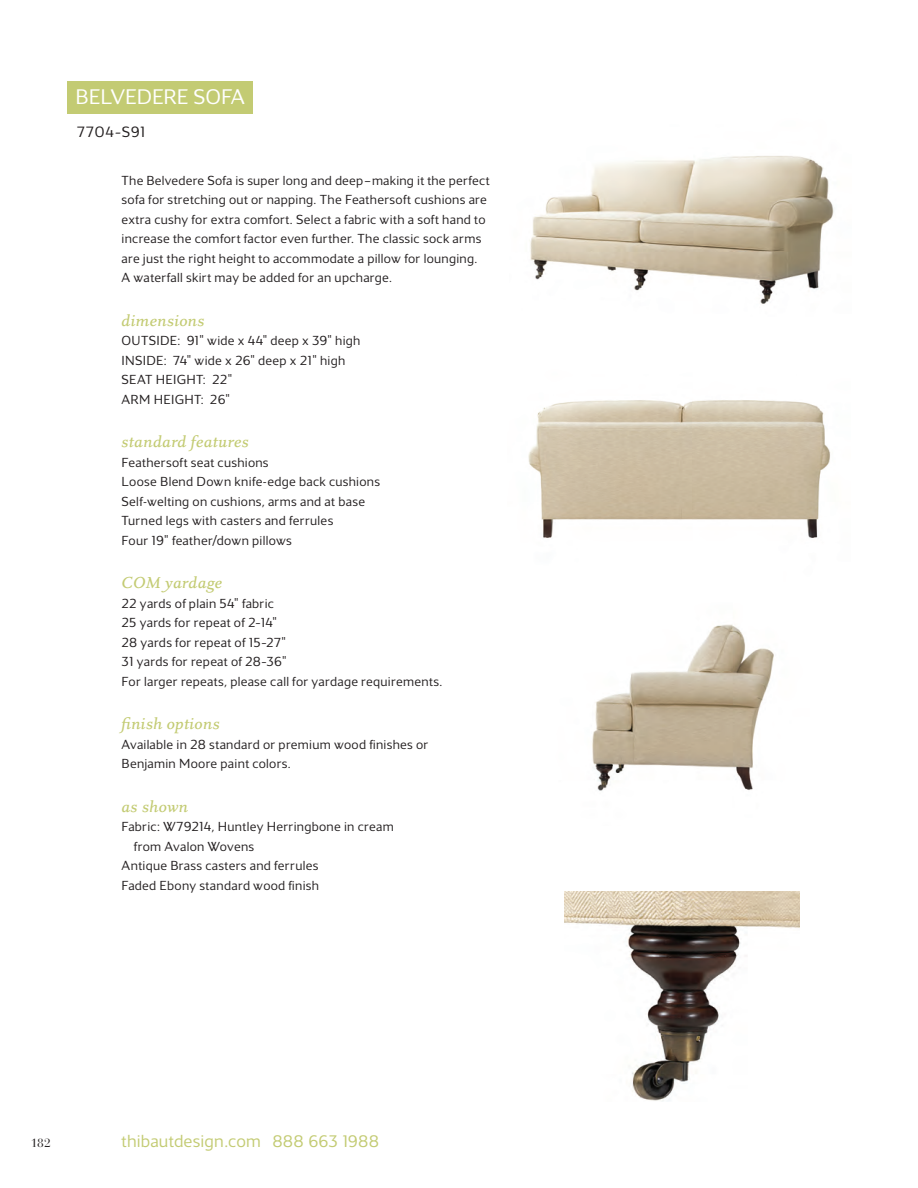
<style>
.page{position:relative;width:918px;height:1188px;background:#fff}
.page>*{position:absolute;margin:0;border:0;box-sizing:border-box;transform-origin:0 0}
.Title_BACK{font:300 21.75px "Maya Samuels";letter-spacing:-.005em;color:#fff}
.t1{font:300 18px "Maya Samuels";letter-spacing:.01em;color:#c3cb73}
.Italic_BACK{font:italic 500 16.5px "Eplica";color:#c3cb73}
.Product___BACK{font:300 15.3px "Maya Samuels";letter-spacing:.035em;color:#231f20}
.Specs_BACK_product{font:300 13.5px/19.5px "Maya Samuels";letter-spacing:.02em;color:#231f20}
.Specs_FRONT_product{font:12px "Bauer Bodoni";color:#231f20}
.s1{font-size:17.25px}
</style>
<div class="page">
<div style="left:68px;top:81px;width:185px;height:32px;background:#c3cb73"></div>
<img style="left:564px;top:891px;width:236px;height:210px">
<img style="left:530px;top:156px;width:304px;height:148px">
<img style="left:528px;top:400px;width:302px;height:138px">
<img style="left:592px;top:624px;width:182px;height:167px">
<p class="Title_BACK" style="left:76px;top:85px;width:171px">BELVEDERE SOFA</p>
<p class="Product___BACK" style="left:77px;top:123px;width:70px">7704–S91</p>
<p class="Specs_BACK_product" style="left:122px;top:170px;width:370px">The Belvedere Sofa is super long and deep—making it the perfect sofa for stretching out or napping. The Feathersoft cushions are extra cushy for extra comfort. Select a fabric with a soft hand to increase the comfort factor even further. The classic sock arms are just the right height to accommodate a pillow for lounging.<br>A waterfall skirt may be added for an upcharge.</p>
<p class="Italic_BACK" style="left:122px;top:311px;width:85px">dimensions</p>
<p class="Specs_BACK_product" style="left:122px;top:331px;width:240px">OUTSIDE: 91" wide x 44" deep x 39" high</p>
<p class="Specs_BACK_product" style="left:122px;top:350px;width:225px">INSIDE: 74" wide x 26" deep x 21" high</p>
<p class="Specs_BACK_product" style="left:122px;top:370px;width:112px">SEAT HEIGHT: 22"</p>
<p class="Specs_BACK_product" style="left:122px;top:389px;width:110px">ARM HEIGHT: 26"</p>
<p class="Italic_BACK" style="left:122px;top:432px;width:129px">standard features</p>
<p class="Specs_BACK_product" style="left:122px;top:452px;width:149px">Feathersoft seat cushions</p>
<p class="Specs_BACK_product" style="left:122px;top:472px;width:260px">Loose Blend Down knife-edge back cushions</p>
<p class="Specs_BACK_product" style="left:122px;top:491px;width:245px">Self-welting on cushions, arms and at base</p>
<p class="Specs_BACK_product" style="left:122px;top:511px;width:213px">Turned legs with casters and ferrules</p>
<p class="Specs_BACK_product" style="left:122px;top:530px;width:172px">Four 19" feather/down pillows</p>
<p class="Italic_BACK" style="left:122px;top:573px;width:103px">COM yardage</p>
<p class="Specs_BACK_product" style="left:122px;top:593px;width:157px">22 yards of plain 54" fabric<br>25 yards for repeat of 2–14"</p>
<p class="Specs_BACK_product" style="left:122px;top:632px;width:166px">28 yards for repeat of 15–27"</p>
<p class="Specs_BACK_product" style="left:122px;top:652px;width:167px">31 yards for repeat of 28–36"</p>
<p class="Specs_BACK_product" style="left:122px;top:671px;width:322px">For larger repeats, please call for yardage requirements.</p>
<p class="Italic_BACK" style="left:122px;top:714px;width:100px">finish options</p>
<p class="Specs_BACK_product" style="left:122px;top:734px;width:308px">Available in 28 standard or premium wood finishes or<br>Benjamin Moore paint colors.</p>
<p class="Italic_BACK" style="left:122px;top:797px;width:68px">as shown</p>
<p class="Specs_BACK_product" style="left:134px;top:817px;width:261px;text-indent:-12px">Fabric: W79214, Huntley Herringbone in cream from Avalon Wovens</p>
<p class="Specs_BACK_product" style="left:122px;top:856px;width:198px">Antique Brass casters and ferrules</p>
<p class="Specs_BACK_product" style="left:122px;top:875px;width:199px">Faded Ebony standard wood finish</p>
<p class="Specs_FRONT_product" style="left:31px;top:1136px;width:22px">182</p>
<h2 class="t1" style="left:122px;top:1131px;width:259px">thibautdesign.com <span class="s1">888 663 1988</span></h2>
</div>
